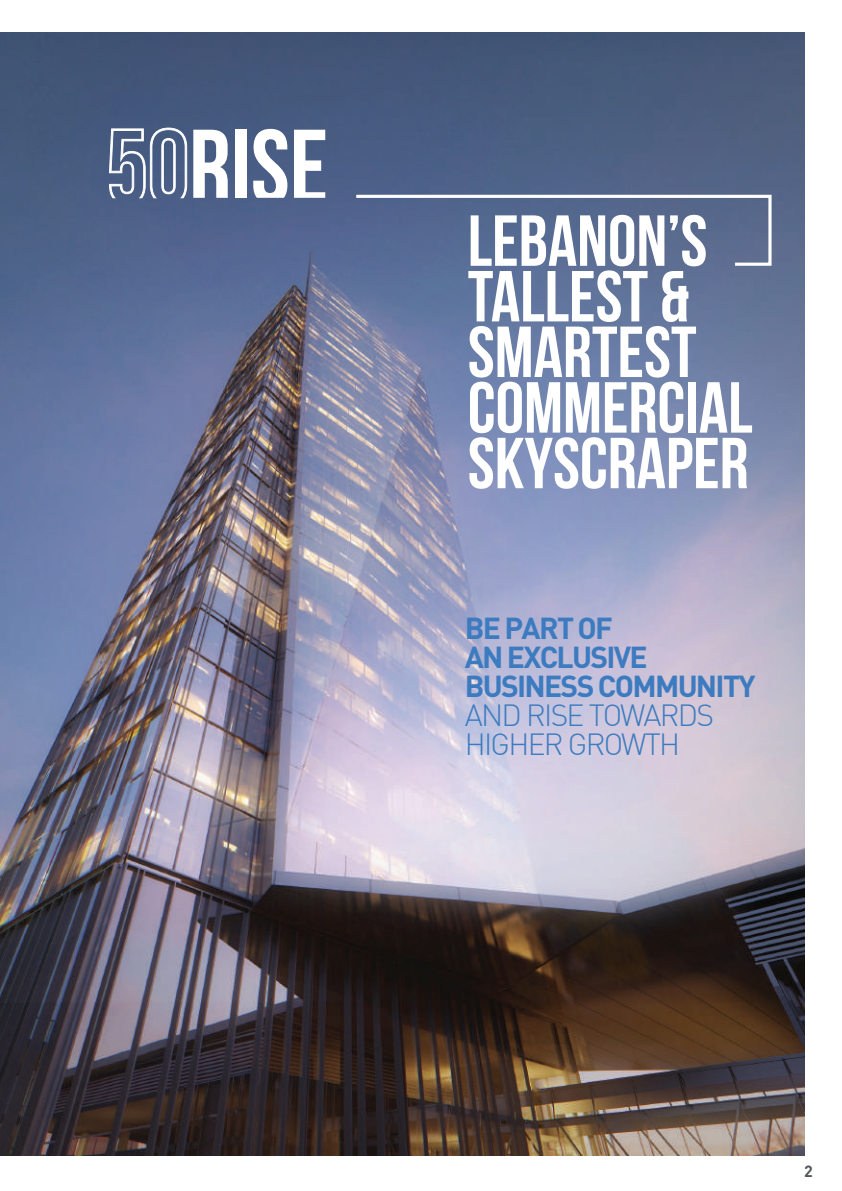
<style>
.page{position:relative;width:842px;height:1191px;background:#fff}
.page>*{position:absolute;margin:0;border:0;box-sizing:border-box;transform-origin:0 0}
.t1{font:700 72px/55.6px "Bebas Neue";color:#fff}
.t2{font:700 30px/29px "DIN";letter-spacing:-.055em;color:#3c7bbf}
.t3{font:300 30px/29px "DIN";letter-spacing:-.055em;color:#3c7bbf}
.t4{font:700 16px "DIN";color:#545758}
</style>
<div class="page">
<img style="left:0;top:32px;width:805px;height:1123px">
<svg style="left:193px;top:130px;width:35px;height:68px"></svg>
<svg style="left:109px;top:128px;width:78px;height:70px"></svg>
<div style="left:235px;top:130px;width:12px;height:68px;background:#fff"></div>
<svg style="left:253px;top:129px;width:34px;height:69px"></svg>
<svg style="left:294px;top:130px;width:31px;height:68px"></svg>
<svg style="left:353px;top:193px;width:420px;height:74px;background:#5e7094"></svg>
<p class="t1" style="left:468px;top:212px;width:286px">LEBANON’S<br>TALLEST &amp;<br>SMARTEST<br>COMMERCIAL<br>SKYSCRAPER</p>
<p class="t2" style="left:465px;top:612px;width:292px">BE PART OF<br>AN EXCLUSIVE<br>BUSINESS COMMUNITY</p>
<p class="t3" style="left:465px;top:700px;width:251px">AND RISE TOWARDS<br>HIGHER GROWTH</p>
<p class="t4" style="left:804px;top:1160px;width:10px">2</p>
</div>
